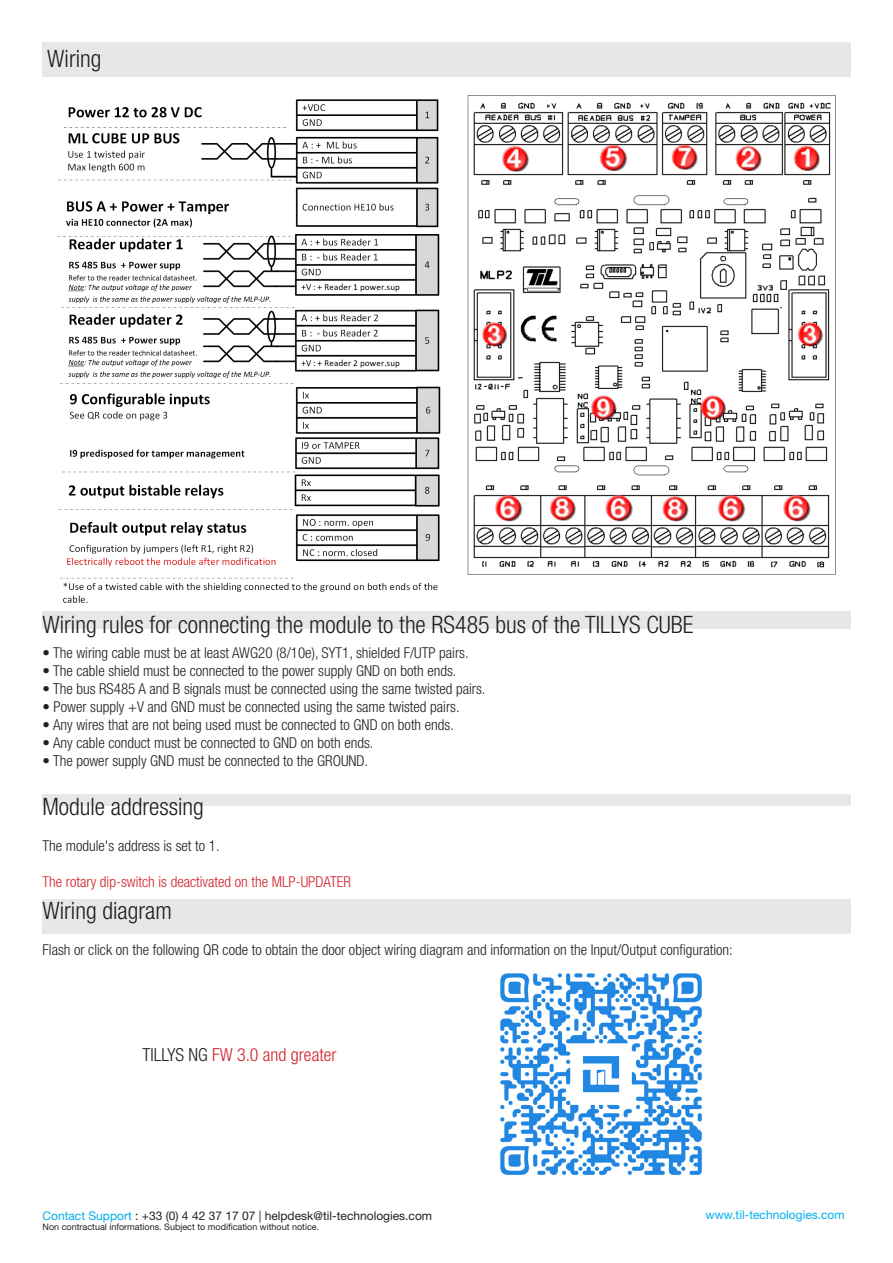
<style>
.page{position:relative;width:893px;height:1263px;background:#fff}
.page>*{position:absolute;margin:0;border:0;box-sizing:border-box;transform-origin:0 0}
.t1{font:300 condensed 24px "Helvetica Neue";color:#231f20}
.t2{font:300 condensed 18px "Helvetica Neue";color:#d1232a}
.t3{font:300 condensed 15px "Helvetica Neue";color:#231f20}
.t4{font:300 condensed 15px "Helvetica Neue";color:#d1232a}
.t5{font:12px "Helvetica Neue";color:#231f20}
.t6{font:12px "Helvetica Neue";color:#00aeef}
.t7{font:9px "Helvetica Neue";color:#231f20}
.s1{color:#231f20}
.s2{color:#00aeef}
</style>
<div class="page">
<div style="left:42px;top:43px;width:808px;height:34px;background:#e6e7e9"></div>
<img style="left:57px;top:95px;width:778px;height:508px">
<div style="left:43px;top:611px;width:808px;height:17px;background:#e6e7e9"></div>
<div style="left:43px;top:794px;width:808px;height:11px;background:#e6e7e9"></div>
<div style="left:43px;top:900px;width:808px;height:34px;background:#e6e7e9"></div>
<img style="left:500px;top:973px;width:202px;height:202px">
<p class="t1" style="left:47px;top:45px;width:56px">Wiring</p>
<p class="t1" style="left:43px;top:610px;width:652px">Wiring rules for connecting the module to the RS485 bus of the TILLYS CUBE</p>
<p class="t3" style="left:43px;top:644px;width:428px">• The wiring cable must be at least AWG20 (8/10e), SYT1, shielded F/UTP pairs.</p>
<p class="t3" style="left:43px;top:662px;width:415px">• The cable shield must be connected to the power supply GND on both ends.</p>
<p class="t3" style="left:43px;top:680px;width:444px">• The bus RS485 A and B signals must be connected using the same twisted pairs.</p>
<p class="t3" style="left:43px;top:698px;width:419px">• Power supply +V and GND must be connected using the same twisted pairs.</p>
<p class="t3" style="left:43px;top:716px;width:413px">• Any wires that are not being used must be connected to GND on both ends.</p>
<p class="t3" style="left:43px;top:734px;width:332px">• Any cable conduct must be connected to GND on both ends.</p>
<p class="t3" style="left:43px;top:752px;width:327px">• The power supply GND must be connected to the GROUND.</p>
<p class="t1" style="left:43px;top:793px;width:163px">Module addressing</p>
<p class="t3" style="left:43px;top:837px;width:179px">The module's address is set to 1.</p>
<p class="t4" style="left:43px;top:873px;width:310px">The rotary dip-switch is deactivated on the MLP-UPDATER</p>
<p class="t1" style="left:43px;top:896px;width:131px">Wiring diagram</p>
<p class="t3" style="left:43px;top:941px;width:692px">Flash or click on the following QR code to obtain the door object wiring diagram and information on the Input/Output configuration:</p>
<p class="t2" style="left:142px;top:1044px;width:195px"><span class="s1">TILLYS NG</span> FW 3.0 and greater</p>
<p class="t5" style="left:43px;top:1208px;width:391px"><span class="s2">Contact Support</span> : +33 (0) 4 42 37 17 07 | helpdesk@til-technologies.com</p>
<p class="t7" style="left:43px;top:1222px;width:278px">Non contractual informations. Subject to modification without notice.</p>
<p class="t6" style="left:706px;top:1208px;width:141px">www.til-technologies.com</p>
</div>
